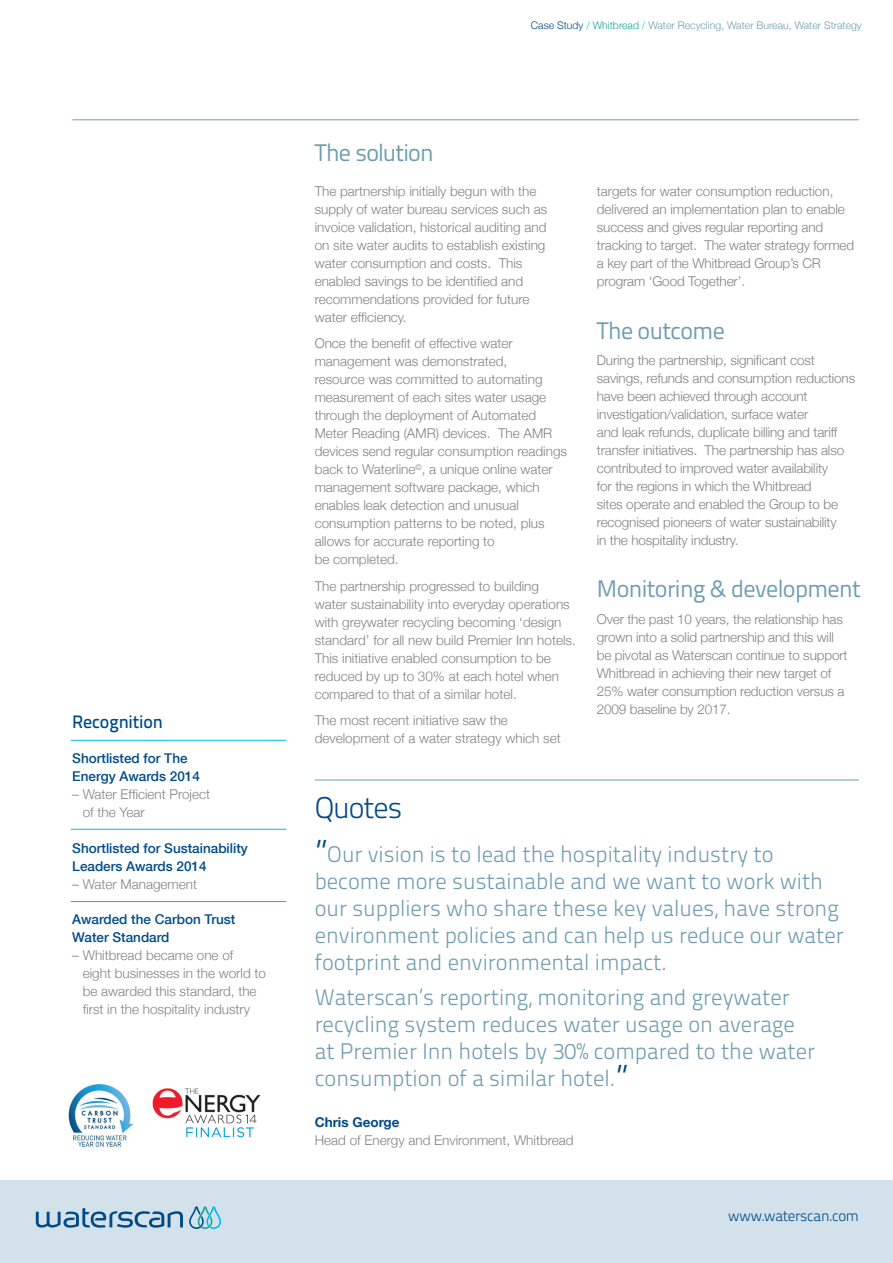
<style>
.page{position:relative;width:893px;height:1263px;background:#fff}
.page>*{position:absolute;margin:0;border:0;box-sizing:border-box;transform-origin:0 0}
.t1{font:300 30px "Titillium Text 22 L";letter-spacing:-.035em;color:#004b87}
.t2{font:24px "Titillium Text 22 L";letter-spacing:-.025em;color:#6f9db2}
.t3{font:300 22.5px/27px "Titillium Text 22 L";color:#6f9db2}
.t4{font:500 18px "Titillium Text 22 L";letter-spacing:-.01em;color:#004b87}
.t5{font:300 15px "Titillium Text 22 L";letter-spacing:-.02em;color:#004b87}
.t6{font:300 13.5px/18px "Helvetica Neue";color:#808285}
.t7{font:500 13.5px/18px "Helvetica Neue";color:#004b87}
.t8{font:700 13.5px "Helvetica Neue";color:#004b87}
.t9{font:300 10.5px "Helvetica Neue";color:#6f9db2}
.s1{color:#004b87}
.s2{color:#00baf1}
.s3{color:#12a79d}
.s4{font-size:36px;color:#004b87}
</style>
<div class="page">
<div style="left:0;top:1180px;width:893px;height:83px;background:#d3e2ea"></div>
<svg style="left:36px;top:1208px;width:147px;height:20px"></svg>
<svg style="left:189px;top:1206px;width:32px;height:23px"></svg>
<img style="left:152px;top:1088px;width:109px;height:50px">
<img style="left:68px;top:1084px;width:66px;height:63px">
<hr style="left:315px;top:780px;width:544px;height:1px;background:#6f9db2">
<hr style="left:72px;top:119px;width:787px;height:1px;background:#6f9db2">
<hr style="left:71px;top:829px;width:215px;height:1px;background:#00baf1">
<hr style="left:71px;top:901px;width:215px;height:1px;background:#00baf1">
<hr style="left:71px;top:740px;width:215px;height:1px;background:#00baf1">
<h3 class="t4" style="left:72px;top:708px;width:92px">Recognition</h3>
<p class="t7" style="left:72px;top:749px;width:129px">Shortlisted for The<br>Energy Awards 2014</p>
<p class="t6" style="left:83px;top:785px;width:129px;text-indent:-11px">– Water Efficient Project of the Year</p>
<p class="t7" style="left:72px;top:839px;width:177px">Shortlisted for Sustainability<br>Leaders Awards 2014</p>
<p class="t6" style="left:72px;top:874px;width:126px">– Water Management</p>
<p class="t7" style="left:72px;top:910px;width:165px">Awarded the Carbon Trust<br>Water Standard</p>
<p class="t6" style="left:83px;top:946px;width:185px;text-indent:-11px">– Whitbread became one of<br>eight businesses in the world to be awarded this standard, the first in the hospitality industry</p>
<p class="t9" style="left:531px;top:19px;width:332px"><span class="s1">Case Study</span> <span class="s2">/</span> <span class="s3">Whitbread</span> <span class="s2">/</span> Water Recycling, Water Bureau, Water Strategy</p>
<h2 class="t2" style="left:315px;top:135px;width:120px">The solution</h2>
<p class="t6" style="left:315px;top:182px;width:234px">The partnership initially begun with the supply of water bureau services such as invoice validation, historical auditing and on site water audits to establish existing water consumption and costs. This enabled savings to be identified and recommendations provided for future water efficiency.</p>
<p class="t6" style="left:315px;top:334px;width:254px">Once the benefit of effective water management was demonstrated,<br>resource was committed to automating measurement of each sites water usage through the deployment of Automated Meter Reading (AMR) devices. The AMR devices send regular consumption readings back to Waterline<sup>©</sup>, a unique online water management software package, which enables leak detection and unusual consumption patterns to be noted, plus allows for accurate reporting to<br>be completed.</p>
<p class="t6" style="left:315px;top:577px;width:263px">The partnership progressed to building<br>water sustainability into everyday operations with greywater recycling becoming ‘design standard’ for all new build Premier Inn hotels.<br>This initiative enabled consumption to be reduced by up to 30% at each hotel when compared to that of a similar hotel.</p>
<p class="t6" style="left:315px;top:711px;width:248px">The most recent initiative saw the development of a water strategy which set</p>
<p class="t6" style="left:597px;top:182px;width:259px">targets for water consumption reduction, delivered an implementation plan to enable success and gives regular reporting and tracking to target. The water strategy formed a key part of the Whitbread Group’s CR program ‘Good Together’.</p>
<h2 class="t2" style="left:597px;top:313px;width:130px">The outcome</h2>
<p class="t6" style="left:597px;top:351px;width:260px">During the partnership, significant cost savings, refunds and consumption reductions have been achieved through account investigation/validation, surface water<br>and leak refunds, duplicate billing and tariff transfer initiatives. The partnership has also contributed to improved water availability<br>for the regions in which the Whitbread<br>sites operate and enabled the Group to be recognised pioneers of water sustainability<br>in the hospitality industry.</p>
<h2 class="t2" style="left:597px;top:571px;width:265px">Monitoring &amp; development</h2>
<p class="t6" style="left:597px;top:610px;width:252px">Over the past 10 years, the relationship has grown into a solid partnership and this will be pivotal as Waterscan continue to support Whitbread in achieving their new target of 25% water consumption reduction versus a 2009 baseline by 2017.</p>
<h1 class="t1" style="left:315px;top:785px;width:89px">Quotes</h1>
<p class="t3" style="left:315px;top:839px;width:531px"><span class="s4">”</span>Our vision is to lead the hospitality industry to become more sustainable and we want to work with our suppliers who share these key values, have strong environment policies and can help us reduce our water footprint and environmental impact.</p>
<h3 class="t3" style="left:315px;top:983px;width:502px">Waterscan’s reporting, monitoring and greywater recycling system reduces water usage on average at Premier Inn hotels by 30% compared to the water consumption of a similar hotel.<span class="s4">”</span></h3>
<p class="t8" style="left:315px;top:1114px;width:86px">Chris George</p>
<p class="t6" style="left:315px;top:1131px;width:260px">Head of Energy and Environment, Whitbread</p>
<p class="t5" style="left:728px;top:1205px;width:132px">www.waterscan.com</p>
</div>
